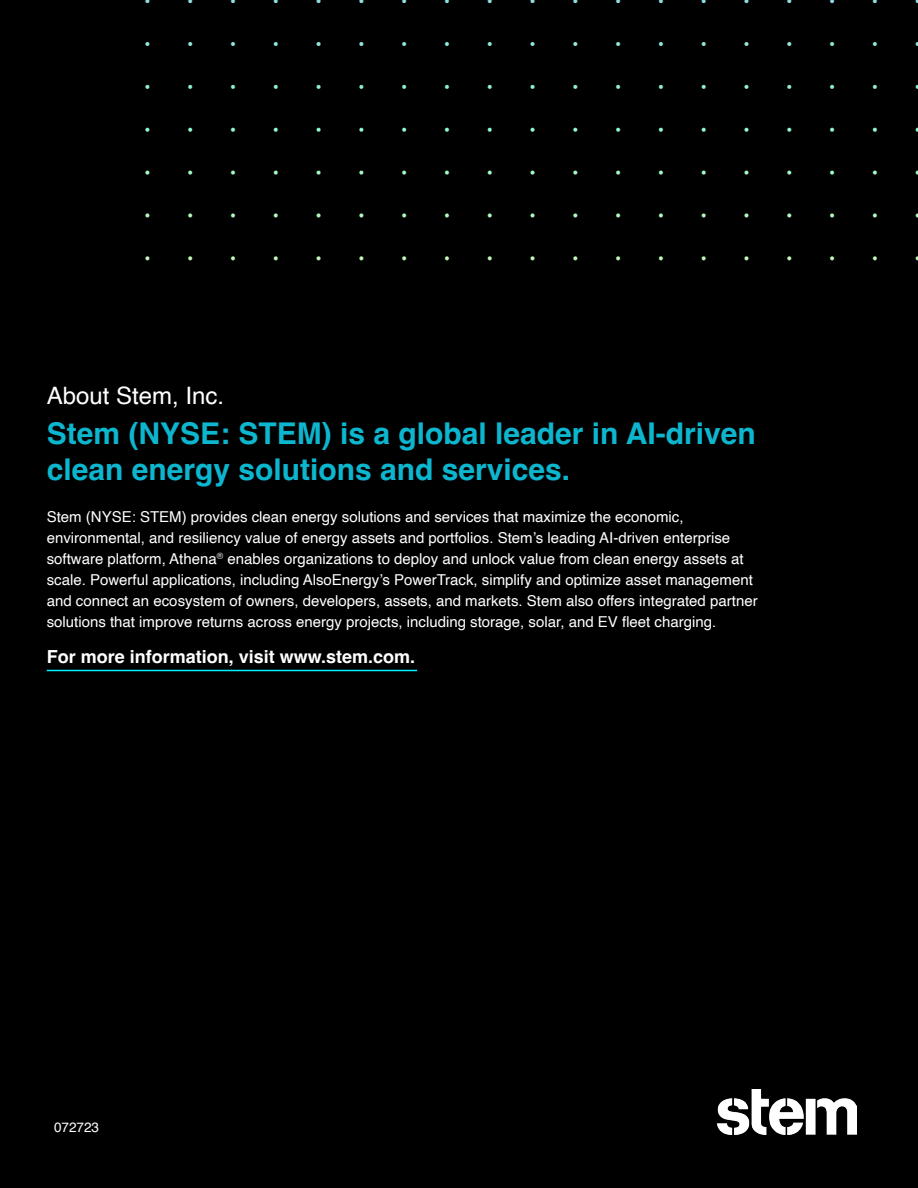
<style>
.page{position:relative;width:918px;height:1188px;background:#000}
.page>*{position:absolute;margin:0;border:0;box-sizing:border-box;transform-origin:0 0}
.t1{font:700 30px/36px "Helvetica";color:#0db6cf}
.t2{font:24px "Helvetica";color:#fff}
.t3{font:700 18px "Helvetica";color:#fff}
.t4{font:15px/21px "Helvetica";color:#fff}
.t5{font:13.5px "Helvetica";color:#fff}
</style>
<div class="page">
<img style="left:717px;top:1090px;width:140px;height:45px">
<div style="left:126px;top:0;width:792px;height:279px;background:#000"></div>
<hr style="left:47px;top:670px;width:370px;height:1px;background:#00f0ff">
<p class="t2" style="left:47px;top:377px;width:179px">About Stem, Inc.</p>
<p class="t1" style="left:47px;top:419px;width:711px">Stem (NYSE: STEM) is a global leader in AI-driven clean energy solutions and services.</p>
<p class="t4" style="left:47px;top:507px;width:712px">Stem (NYSE: STEM) provides clean energy solutions and services that maximize the economic, environmental, and resiliency value of energy assets and portfolios. Stem’s leading AI-driven enterprise software platform, Athena<sup>®</sup> enables organizations to deploy and unlock value from clean energy assets at scale. Powerful applications, including AlsoEnergy’s PowerTrack, simplify and optimize asset management and connect an ecosystem of owners, developers, assets, and markets. Stem also offers integrated partner solutions that improve returns across energy projects, including storage, solar, and EV fleet charging.</p>
<p class="t3" style="left:47px;top:646px;width:370px">For more information, visit www.stem.com.</p>
<p class="t5" style="left:54px;top:1117px;width:47px">072723</p>
</div>
